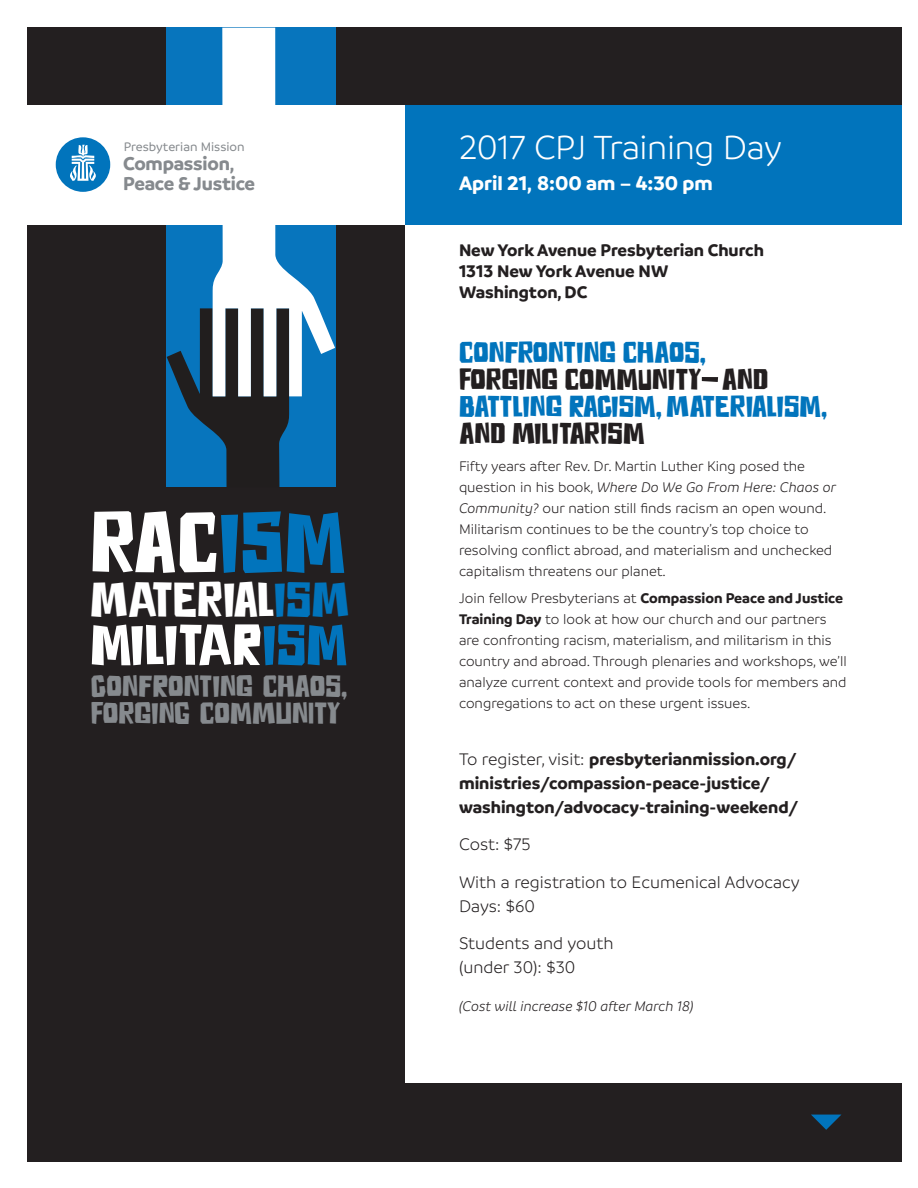
<style>
.page{position:relative;width:918px;height:1188px;background:#fff}
.page>*{position:absolute;margin:0;border:0;box-sizing:border-box;transform-origin:0 0}
.t1{font:77.25px "DK Astromonkey";color:#fff}
.t2{font:51.9px "DK Astromonkey";color:#fff}
.t3{font:44.25px "DK Astromonkey";letter-spacing:-.005em;color:#fff}
.t4{font:300 36px "Branding";letter-spacing:-.01em;color:#fff}
.t5{font:27.45px/26.8px "DK Astromonkey";color:#868a8e}
.t6{font:27px "DK Astromonkey";color:#0174bc}
.t7{font:27px "DK Astromonkey";color:#231f20}
.t8{font:700 21px "Branding";color:#fff}
.t9{font:700 19.8px/19.6px "Branding";letter-spacing:-.01em;color:#868a8e}
.t10{font:700 18px/21px "Branding";color:#231f20}
.t11{font:300 18px/37.5px "Branding";color:#231f20}
.t12{font:300 15px/21px "Branding";color:#231f20}
.t13{font:italic 300 15px "Branding";color:#231f20}
.t14{font:500 13.2px "Branding";color:#868a8e}
.s1{color:#0174bc}
.s2{font-style:italic}
.s3{font-weight:700}
.s4{font-weight:300}
</style>
<div class="page">
<div style="left:27px;top:27px;width:875px;height:79px;background:#231f20"></div>
<div style="left:27px;top:1083px;width:875px;height:79px;background:#231f20"></div>
<div style="left:27px;top:27px;width:378px;height:1134px;background:#231f20"></div>
<div style="left:166px;top:28px;width:169px;height:459px;background:#0775bd"></div>
<svg style="left:167px;top:308px;width:122px;height:179px"></svg>
<svg style="left:213px;top:28px;width:122px;height:368px"></svg>
<div style="left:16px;top:105px;width:389px;height:120px;background:#fff"></div>
<div style="left:405px;top:105px;width:497px;height:120px;background:#0174bc"></div>
<div style="left:56px;top:137px;width:54px;height:55px;background:#0174bc;border-radius:50%"></div>
<svg style="left:70px;top:145px;width:26px;height:36px"></svg>
<svg style="left:702px;top:377px;width:16px;height:5px"></svg>
<svg style="left:811px;top:1115px;width:30px;height:15px"></svg>
<p class="t14" style="left:124px;top:139px;width:122px">Presbyterian Mission</p>
<h3 class="t9" style="left:123px;top:154px;width:134px">Compassion,<br>Peace &amp; Justice</h3>
<h1 class="t1" style="left:90px;top:494px;width:258px">RAC<span class="s1">ISM</span></h1>
<h3 class="t3" style="left:90px;top:571px;width:261px">MATERIAL<span class="s1">ISM</span></h3>
<h2 class="t2" style="left:90px;top:612px;width:259px">MILITAR<span class="s1">ISM</span></h2>
<h3 class="t5" style="left:91px;top:672px;width:258px">CONFRONTING CHAOS,<br>FORGING COMMUNITY</h3>
<h3 class="t4" style="left:459px;top:129px;width:324px">2017 CPJ Training Day</h3>
<h3 class="t8" style="left:459px;top:171px;width:255px">April 21, 8:00 am – 4:30 pm</h3>
<p class="t10" style="left:459px;top:239px;width:306px">New York Avenue Presbyterian Church<br>1313 New York Avenue NW<br>Washington, DC</p>
<h3 class="t6" style="left:459px;top:335px;width:249px">CONFRONTING CHAOS,</h3>
<h3 class="t7" style="left:459px;top:362px;width:311px">FORGING COMMUNITY AND</h3>
<h3 class="t6" style="left:459px;top:389px;width:370px">BATTLING RACISM, MATERIALISM,</h3>
<h3 class="t7" style="left:459px;top:416px;width:187px">AND MILITARISM</h3>
<p class="t12" style="left:459px;top:455px;width:379px">Fifty years after Rev. Dr. Martin Luther King posed the question in his book, <span class="s2">Where Do We Go From Here: Chaos or Community?</span> our nation still finds racism an open wound.<br>Militarism continues to be the country’s top choice to resolving conflict abroad, and materialism and unchecked capitalism threatens our planet.</p>
<p class="t12" style="left:459px;top:588px;width:389px">Join fellow Presbyterians at <span class="s3">Compassion Peace and Justice Training Day</span> to look at how our church and our partners are confronting racism, materialism, and militarism in this country and abroad. Through plenaries and workshops, we’ll analyze current context and provide tools for members and congregations to act on these urgent issues.</p>
<p class="t10" style="left:459px;top:747px;width:341px;line-height:24px"><span class="s4">To register, visit:</span> presbyterianmission.org/ ministries/compassion-peace-justice/ washington/advocacy-training-weekend/</p>
<p class="t11" style="left:459px;top:826px;width:342px">Cost: $75<br>With a registration to Ecumenical Advocacy</p>
<p class="t11" style="left:459px;top:887px;width:156px">Days: $60<br>Students and youth</p>
<p class="t11" style="left:459px;top:949px;width:118px">(under 30): $30</p>
<p class="t13" style="left:459px;top:999px;width:236px">(Cost will increase $10 after March 18)</p>
</div>
